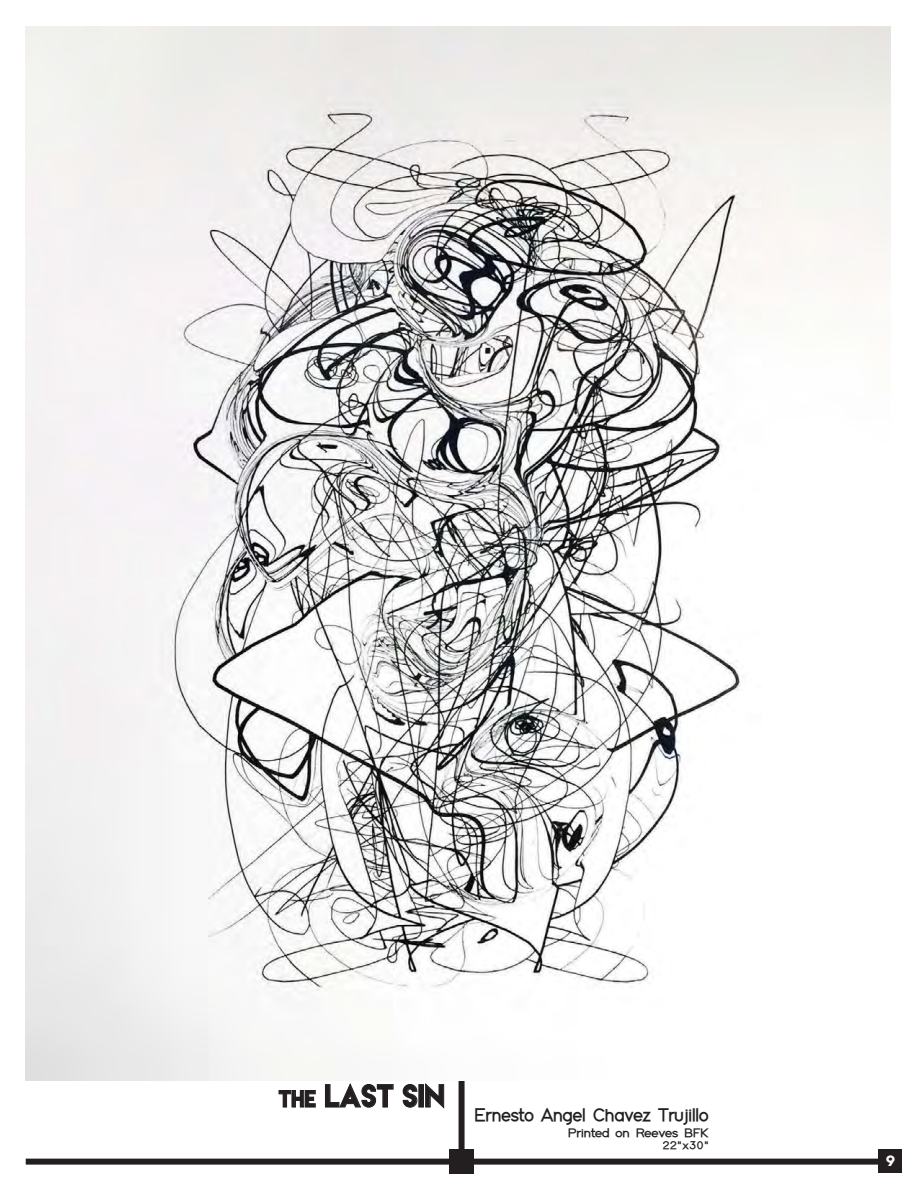
<style>
.page{position:relative;width:918px;height:1189px;background:#fff}
.page>*{position:absolute;margin:0;border:0;box-sizing:border-box;transform-origin:0 0}
.t1{font:28.5px "Lemon Milk";color:#231f20}
.t2{font:18px "Elevationnormal";color:#231f20}
.t3{font:13.5px "Lemon Milk";color:#fff;scale:1.11 1}
.t4{font:12.15px "Elevationnormal";color:#231f20;scale:1.11 1}
.t5{font:10.8px "Elevationnormal";color:#231f20;scale:1.11 1}
.s1{font-size:21px}
</style>
<div class="page">
<div style="left:26px;top:1158px;width:855px;height:6px;background:#231f20"></div>
<div style="left:878px;top:1149px;width:24px;height:24px;background:#231f20"></div>
<div style="left:458px;top:1053px;width:6px;height:108px;background:#231f20"></div>
<div style="left:449px;top:1149px;width:24px;height:24px;background:#231f20"></div>
<img style="left:26px;top:27px;width:864px;height:1053px">
<svg style="left:278px;top:1090px;width:38px;height:17px"></svg>
<svg style="left:325px;top:1083px;width:69px;height:25px"></svg>
<svg style="left:402px;top:1084px;width:15px;height:24px"></svg>
<div style="left:418px;top:1084px;width:6px;height:23px;border:1px solid #231f20"></div>
<svg style="left:425px;top:1083px;width:19px;height:26px"></svg>
<p class="t1" style="left:278px;top:1076px;width:168px"><span class="s1">THE</span> LAST SIN</p>
<p class="t2" style="left:474px;top:1106px;width:236px">Ernesto Angel Chavez Trujillo</p>
<p class="t4" style="left:567px;top:1127px;width:128px">Printed on Reeves BFK</p>
<p class="t5" style="left:663px;top:1140px;width:42px">22"x30"</p>
<p class="t3" style="left:885px;top:1151px;width:9px">9</p>
</div>
